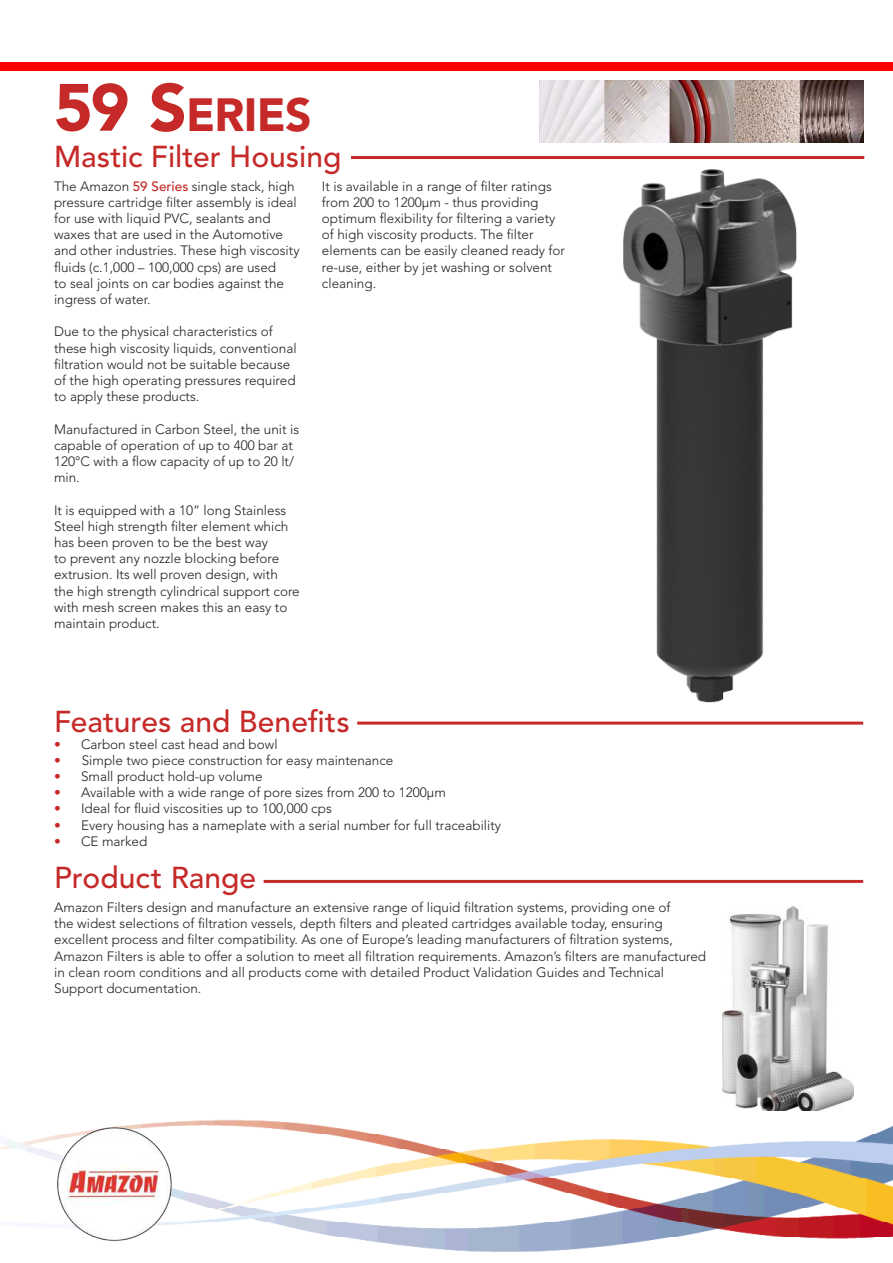
<style>
.page{position:relative;width:893px;height:1263px;background:#fff}
.page>*{position:absolute;margin:0;border:0;box-sizing:border-box;transform-origin:0 0}
.t1{font:900 46.2px "Avenir LT Std";letter-spacing:-.015em;color:#c52a29}
.t2{font:500 30px "Avenir LT Std";color:#c52a29}
.t3{font:300 13.5px/16.2px "Avenir LT Std";color:#221f1f}
.s1{font-size:66px}
.s2{font-weight:500;color:#c52a29}
.s3{color:#c52a29}
</style>
<div class="page">
<img style="left:723px;top:907px;width:131px;height:204px">
<div style="left:0;top:63px;width:893px;height:8px;background:#f00"></div>
<img style="left:540px;top:81px;width:324px;height:62px">
<hr style="left:357px;top:722px;width:506px;height:3px;background:#c52a29">
<hr style="left:264px;top:880px;width:599px;height:3px;background:#c52a29">
<img style="left:0;top:1120px;width:893px;height:132px">
<img style="left:44px;top:1120px;width:143px;height:132px">
<hr style="left:351px;top:156px;width:513px;height:3px;background:#c52a29">
<img style="left:624px;top:170px;width:172px;height:532px">
<h1 class="t1" style="left:54px;top:88px;width:259px"><span class="s1">59 S</span>ERIES</h1>
<h2 class="t2" style="left:54px;top:144px;width:289px">Mastic Filter Housing</h2>
<p class="t3" style="left:54px;top:179px;width:247px">The Amazon <span class="s2">59</span> <span class="s2">Series</span> single stack, high pressure cartridge filter assembly is ideal for use with liquid PVC, sealants and waxes that are used in the Automotive and other industries. These high viscosity fluids (c.1,000 – 100,000 cps) are used<br>to seal joints on car bodies against the ingress of water.</p>
<p class="t3" style="left:54px;top:325px;width:244px">Due to the physical characteristics of these high viscosity liquids, conventional filtration would not be suitable because of the high operating pressures required to apply these products.</p>
<p class="t3" style="left:54px;top:422px;width:247px">Manufactured in Carbon Steel, the unit is capable of operation of up to 400 bar at<br>120°C with a flow capacity of up to 20 lt/ min.</p>
<p class="t3" style="left:54px;top:503px;width:247px">It is equipped with a 10” long Stainless Steel high strength filter element which has been proven to be the best way<br>to prevent any nozzle blocking before extrusion. Its well proven design, with the high strength cylindrical support core with mesh screen makes this an easy to maintain product.</p>
<p class="t3" style="left:322px;top:179px;width:245px">It is available in a range of filter ratings from 200 to 1200µm - thus providing optimum flexibility for filtering a variety of high viscosity products. The filter elements can be easily cleaned ready for re-use, either by jet washing or solvent cleaning.</p>
<h2 class="t2" style="left:54px;top:709px;width:297px">Features and Benefits</h2>
<p class="t3" style="left:54px;top:737px;width:225px"><span class="s3">•</span> Carbon steel cast head and bowl</p>
<p class="t3" style="left:54px;top:753px;width:341px"><span class="s3">•</span> Simple two piece construction for easy maintenance</p>
<p class="t3" style="left:54px;top:769px;width:210px"><span class="s3">•</span> Small product hold-up volume</p>
<p class="t3" style="left:54px;top:785px;width:393px"><span class="s3">•</span> Available with a wide range of pore sizes from 200 to 1200µm</p>
<p class="t3" style="left:54px;top:802px;width:279px"><span class="s3">•</span> Ideal for fluid viscosities up to 100,000 cps</p>
<p class="t3" style="left:54px;top:818px;width:449px"><span class="s3">•</span> Every housing has a nameplate with a serial number for full traceability</p>
<p class="t3" style="left:54px;top:834px;width:95px"><span class="s3">•</span> CE marked</p>
<h2 class="t2" style="left:54px;top:865px;width:203px">Product Range</h2>
<p class="t3" style="left:54px;top:900px;width:653px">Amazon Filters design and manufacture an extensive range of liquid filtration systems, providing one of<br>the widest selections of filtration vessels, depth filters and pleated cartridges available today, ensuring excellent process and filter compatibility. As one of Europe’s leading manufacturers of filtration systems, Amazon Filters is able to offer a solution to meet all filtration requirements. Amazon’s filters are manufactured in clean room conditions and all products come with detailed Product Validation Guides and Technical Support documentation.</p>
</div>
